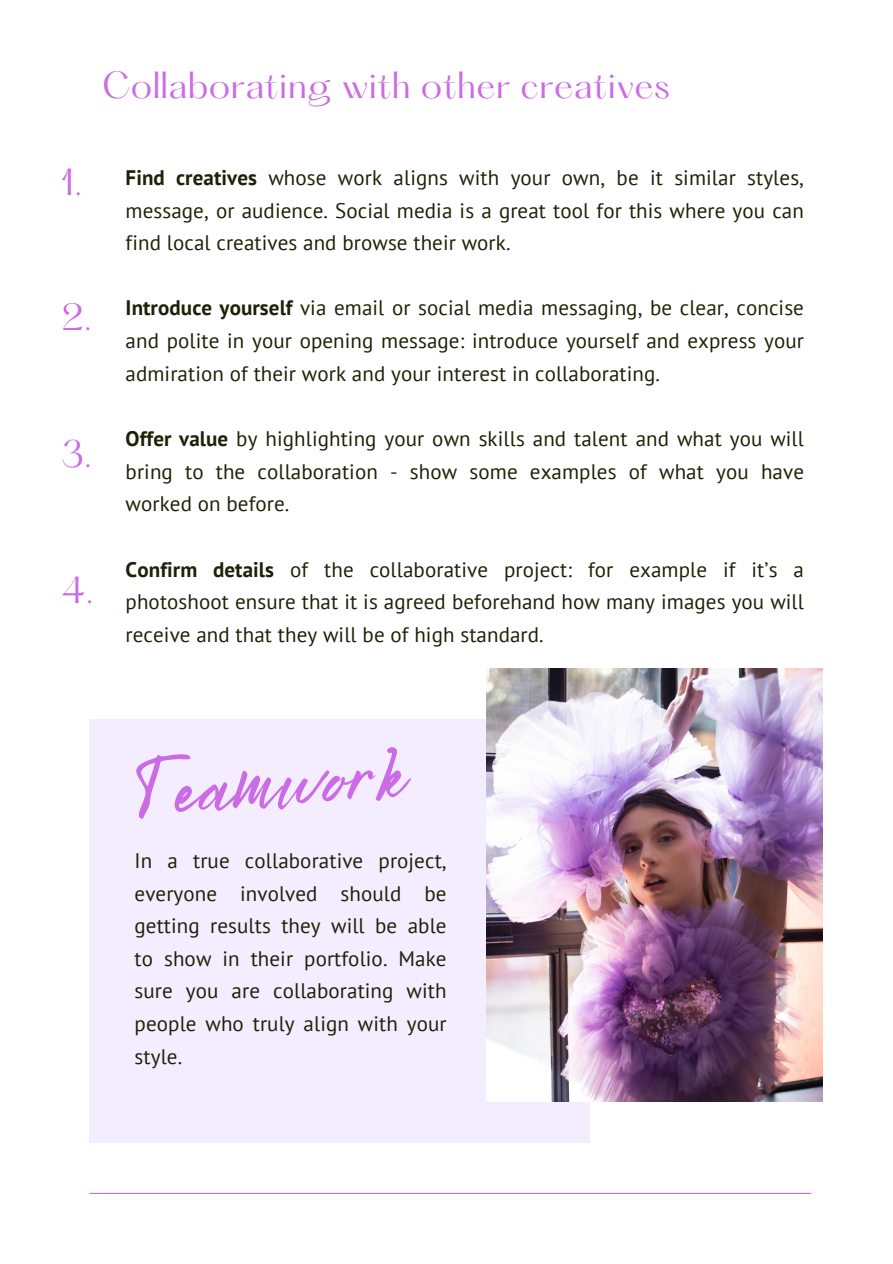
<style>
.page{position:relative;width:893px;height:1264px;background:#fff}
.page>*{position:absolute;margin:0;border:0;box-sizing:border-box;transform-origin:0 0}
.t1{font:82.5px "Bright Sunshine";color:#cb6ce6}
.t2{font:33.45px "Hatton";color:#cb6ce6}
.t3{font:33px "Hatton";letter-spacing:.01em;color:#cb6ce6}
.t4{font:21px/32.7px "PT Sans";letter-spacing:.005em;color:#202006;text-align:justify}
.s1{font-weight:700}
</style>
<div class="page">
<div style="left:89px;top:719px;width:501px;height:423px;background:#f3edff"></div>
<hr style="left:89px;top:1192px;width:722px;height:1px;background:#cb6ce6">
<img style="left:486px;top:668px;width:336px;height:433px">
<p class="t3" style="left:102px;top:69px;width:569px">Collaborating with other creatives</p>
<h2 class="t3" style="left:61px;top:166px;width:23px">1.</h2>
<h2 class="t3" style="left:61px;top:302px;width:33px">2.</h2>
<p class="t2" style="left:61px;top:438px;width:33px">3.</p>
<h1 class="t3" style="left:61px;top:574px;width:34px">4.</h1>
<h2 class="t4" style="left:126px;top:161px;width:680px"><span class="s1">Find creatives</span> whose work aligns with your own, be it similar styles, message, or audience. Social media is a great tool for this where you can find local creatives and browse their work.</h2>
<p class="t4" style="left:126px;top:291px;width:680px"><span class="s1">Introduce yourself</span> via email or social media messaging, be clear, concise and polite in your opening message: introduce yourself and express your admiration of their work and your interest in collaborating.</p>
<p class="t4" style="left:126px;top:422px;width:680px"><span class="s1">Offer value</span> by highlighting your own skills and talent and what you will bring to the collaboration - show some examples of what you have worked on before.</p>
<p class="t4" style="left:126px;top:552px;width:679px"><span class="s1">Confirm details</span> of the collaborative project: for example if it’s a photoshoot ensure that it is agreed beforehand how many images you will receive and that they will be of high standard.</p>
<p class="t1" style="left:133px;top:725px;width:268px;rotate:-4deg">Teamwork</p>
<h2 class="t4" style="left:135px;top:843px;width:313px">In a true collaborative project, everyone involved should be getting results they will be able to show in their portfolio. Make sure you are collaborating with people who truly align with your style.</h2>
</div>
